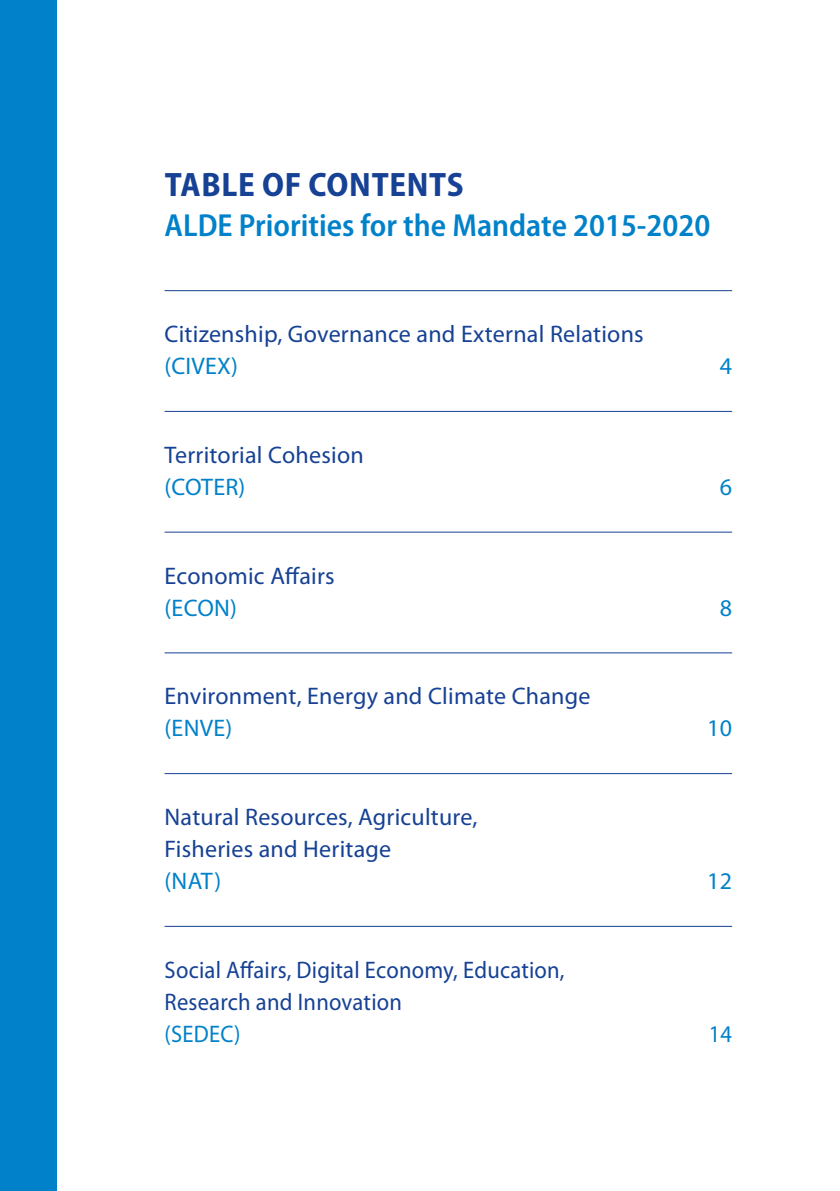
<style>
.page{position:relative;width:840px;height:1191px;background:#fff}
.page>*{position:absolute;margin:0;border:0;box-sizing:border-box;transform-origin:0 0}
.t1{font:700 semi-condensed 34px "Myriad Pro";letter-spacing:.02em;color:#164194}
.t2{font:600 semi-condensed 32px "Myriad Pro";color:#0081c9}
.t3{font:24px/32px "Myriad Pro";letter-spacing:.01em;color:#164194}
.t4{font:24px/32px "Myriad Pro";letter-spacing:.01em;color:#164194;scale:.94 1}
.t5{font:24px "Myriad Pro";letter-spacing:.01em;color:#0081c9}
.t6{font:24px "Myriad Pro";letter-spacing:.01em;color:#0081c9;scale:.94 1}
</style>
<div class="page">
<hr style="left:164px;top:290px;width:567px;height:1px;background:#164194">
<hr style="left:164px;top:411px;width:567px;height:1px;background:#164194">
<hr style="left:164px;top:531px;width:567px;height:1px;background:#164194">
<hr style="left:164px;top:652px;width:567px;height:1px;background:#164194">
<hr style="left:164px;top:773px;width:567px;height:1px;background:#164194">
<hr style="left:164px;top:926px;width:567px;height:1px;background:#164194">
<div style="left:0;top:0;width:57px;height:1191px;background:#0081c9"></div>
<h1 class="t1" style="left:165px;top:165px;width:300px">TABLE OF CONTENTS</h1>
<h2 class="t2" style="left:164px;top:208px;width:547px">ALDE Priorities for the Mandate 2015-2020</h2>
<p class="t3" style="left:164px;top:319px;width:480px">Citizenship, Governance and External Relations</p>
<p class="t5" style="left:164px;top:353px;width:75px">(CIVEX)</p>
<p class="t5" style="left:719px;top:353px;width:14px">4</p>
<p class="t3" style="left:164px;top:439px;width:200px">Territorial Cohesion</p>
<p class="t5" style="left:164px;top:474px;width:82px">(COTER)</p>
<p class="t5" style="left:719px;top:474px;width:14px">6</p>
<p class="t3" style="left:164px;top:560px;width:171px">Economic Affairs</p>
<p class="t5" style="left:164px;top:594px;width:74px">(ECON)</p>
<p class="t5" style="left:719px;top:594px;width:14px">8</p>
<p class="t3" style="left:164px;top:681px;width:427px">Environment, Energy and Climate Change</p>
<p class="t5" style="left:164px;top:715px;width:69px">(ENVE)</p>
<p class="t5" style="left:706px;top:715px;width:26px">10</p>
<p class="t3" style="left:164px;top:801px;width:314px">Natural Resources, Agriculture,<br>Fisheries and Heritage</p>
<p class="t5" style="left:164px;top:868px;width:58px">(NAT)</p>
<p class="t5" style="left:706px;top:868px;width:26px">12</p>
<p class="t4" style="left:164px;top:954px;width:427px">Social Affairs, Digital Economy, Education,<br>Research and Innovation</p>
<p class="t6" style="left:164px;top:1020px;width:82px">(SEDEC)</p>
<p class="t6" style="left:708px;top:1020px;width:26px">14</p>
</div>
